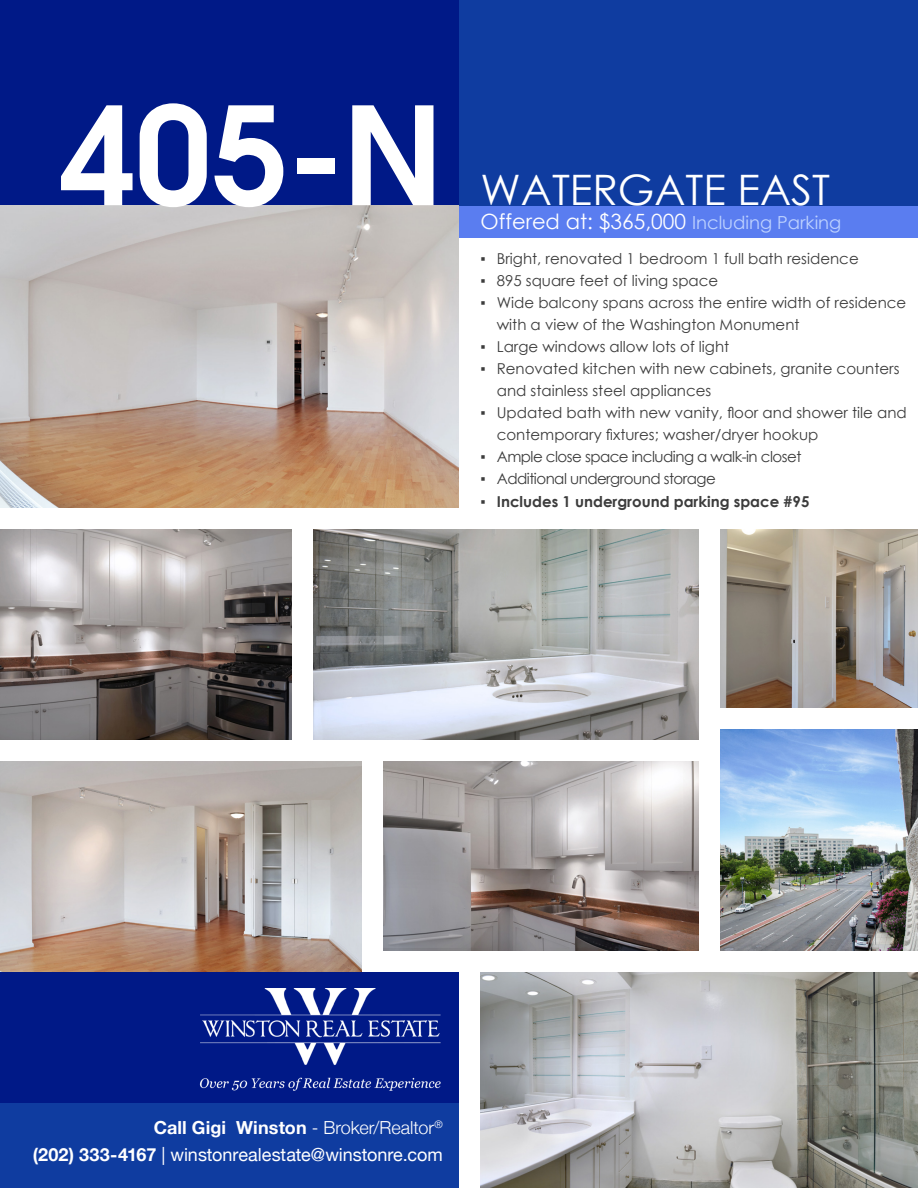
<style>
.page{position:relative;width:918px;height:1188px;background:#fff}
.page>*{position:absolute;margin:0;border:0;box-sizing:border-box;transform-origin:0 0}
.t1{font:600 135px "Avant Garde";color:#fff}
.t2{font:42px "Century Gothic";color:#fff}
.t3{font:21px "Century Gothic";color:#fff}
.t4{font:18px "Helvetica Neue";color:#fff}
.t5{font:700 18px "Helvetica Neue";letter-spacing:.005em;color:#fff}
.t6{font:15px/22px "Century Gothic";color:#3c3c3c}
.t7{font:15px "Century Gothic";letter-spacing:-.035em;color:#3c3c3c}
.t8{font:700 15px "Century Gothic";color:#3c3c3c}
.s1{font-size:18px;color:#bed2ff}
.s2{font-weight:400}
.s3{font-weight:300}
.s4{font-weight:700}
</style>
<div class="page">
<div style="left:0;top:972px;width:459px;height:132px;background:#001987"></div>
<div style="left:459px;top:205px;width:459px;height:33px;background:#5a7df0"></div>
<div style="left:459px;top:0;width:459px;height:205px;background:#0f3ca0"></div>
<div style="left:0;top:0;width:459px;height:205px;background:#001987"></div>
<div style="left:0;top:1104px;width:459px;height:84px;background:#0f3ca0"></div>
<img style="left:199px;top:989px;width:242px;height:102px">
<img style="left:720px;top:729px;width:198px;height:221px">
<img style="left:0;top:205px;width:459px;height:303px">
<img style="left:0;top:761px;width:362px;height:211px">
<img style="left:0;top:530px;width:292px;height:210px">
<img style="left:313px;top:529px;width:386px;height:211px">
<img style="left:720px;top:529px;width:198px;height:178px">
<img style="left:383px;top:761px;width:316px;height:189px">
<img style="left:481px;top:972px;width:437px;height:216px">
<p class="t1" style="left:59px;top:66px;width:385px">405-N</p>
<p class="t2" style="left:481px;top:161px;width:351px">WATERGATE EAST</p>
<p class="t3" style="left:481px;top:207px;width:362px">Offered at: $365,000 <span class="s1">Including Parking</span></p>
<p class="t6" style="left:481px;top:247px;width:380px">▪ Bright, renovated 1 bedroom 1 full bath residence</p>
<p class="t6" style="left:481px;top:269px;width:239px">▪ 895 square feet of living space</p>
<p class="t6" style="left:497px;top:291px;width:411px;text-indent:-16px">▪ Wide balcony spans across the entire width of residence with a view of the Washington Monument</p>
<p class="t6" style="left:481px;top:335px;width:250px">▪ Large windows allow lots of light</p>
<p class="t6" style="left:497px;top:358px;width:404px;text-indent:-16px">▪ Renovated kitchen with new cabinets, granite counters and stainless steel appliances</p>
<p class="t6" style="left:497px;top:402px;width:411px;text-indent:-16px">▪ Updated bath with new vanity, floor and shower tile and contemporary fixtures; washer/dryer hookup</p>
<p class="t7" style="left:481px;top:447px;width:322px">▪ Ample close space including a walk-in closet</p>
<p class="t7" style="left:481px;top:469px;width:237px">▪ Additional underground storage</p>
<p class="t8" style="left:481px;top:490px;width:330px"><span class="s2">▪</span> Includes 1 underground parking space #95</p>
<p class="t5" style="left:154px;top:1116px;width:290px">Call Gigi Winston <span class="s3">- Broker/Realtor</span><sup>®</sup></p>
<p class="t4" style="left:33px;top:1144px;width:412px"><span class="s4">(202) 333-4167</span> | winstonrealestate@winstonre.com</p>
</div>
